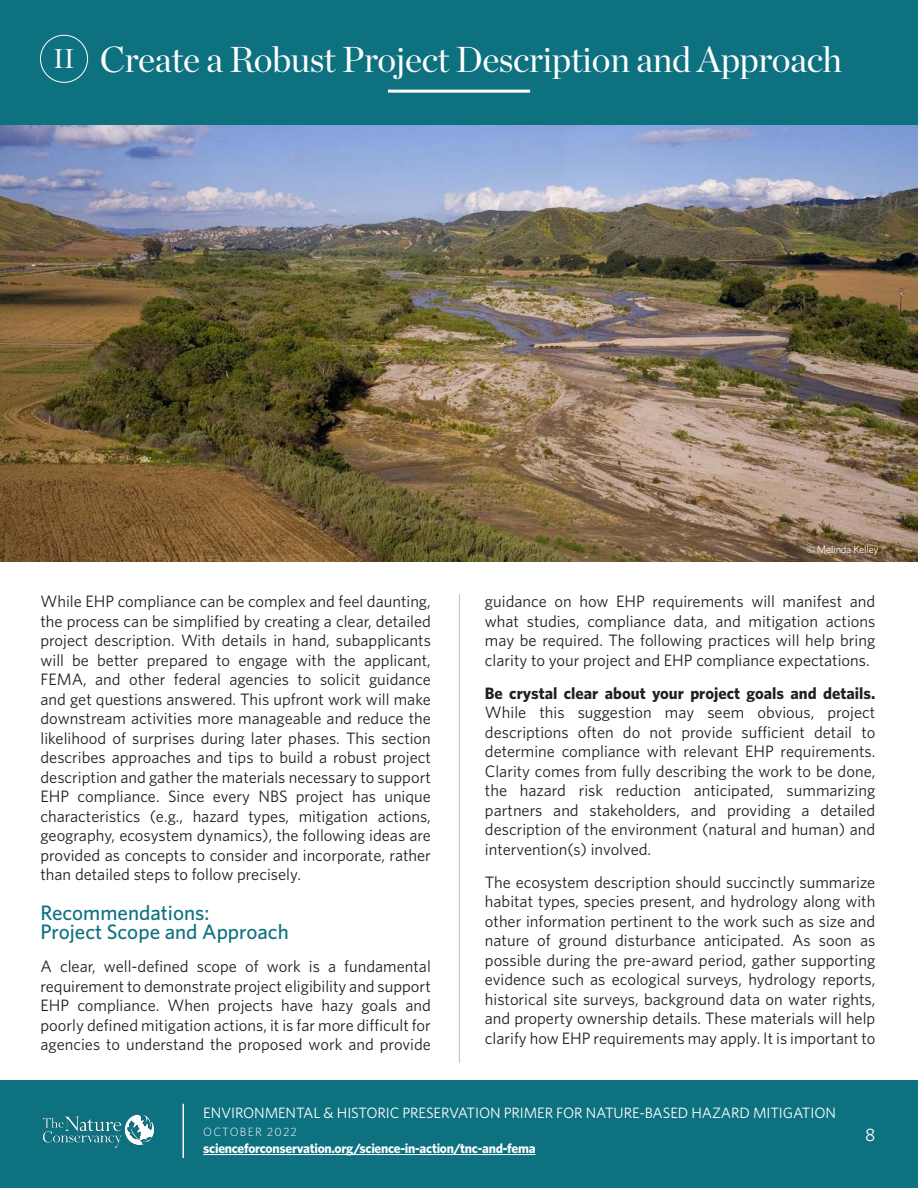
<style>
.page{position:relative;width:918px;height:1188px;background:#fff}
.page>*{position:absolute;margin:0;border:0;box-sizing:border-box;transform-origin:0 0}
.t1{font:36px "Chronicle Display";letter-spacing:-.01em;color:#fff}
.t2{font:27px "Chronicle Display";color:#fff}
.t3{font:500 21px/19.5px "Whitney";color:#0d7180}
.t4{font:18px "Whitney";color:#fff}
.t5{font:16.5px/19.5px "Whitney";color:#231f20;text-align:justify}
.t6{font:15px "Whitney";letter-spacing:-.01em;color:#fff}
.t7{font:700 13.5px "Whitney";letter-spacing:-.02em;color:#fff}
.t8{font:300 12px "Whitney";letter-spacing:.1em;color:#fff}
.t9{font:10.5px "Whitney";letter-spacing:-.02em;color:#fff}
.s1{font-weight:700}
</style>
<div class="page">
<div style="left:0;top:1080px;width:918px;height:108px;background:#0d7180"></div>
<img style="left:43px;top:1115px;width:111px;height:32px">
<hr style="left:183px;top:1104px;width:1px;height:54px;background:#fff">
<hr style="left:203px;top:1154px;width:333px;height:1px;background:#fff">
<img style="left:0;top:124px;width:918px;height:438px">
<hr style="left:459px;top:594px;width:1px;height:469px;background:#bcbdc0">
<div style="left:0;top:0;width:918px;height:124px;background:#0d7180"></div>
<hr style="left:388px;top:90px;width:142px;height:3px;background:#fff">
<div style="left:40px;top:35px;width:48px;height:48px;border:1px solid #fff;border-radius:50%"></div>
<p class="t2" style="left:53px;top:38px;width:23px">II</p>
<p class="t1" style="left:100px;top:32px;width:744px">Create a Robust Project Description and Approach</p>
<p class="t5" style="left:40px;top:591px;width:392px">While EHP compliance can be complex and feel daunting, the process can be simplified by creating a clear, detailed project description. With details in hand, subapplicants will be better prepared to engage with the applicant, FEMA, and other federal agencies to solicit guidance and get questions answered. This upfront work will make downstream activities more manageable and reduce the likelihood of surprises during later phases. This section describes approaches and tips to build a robust project description and gather the materials necessary to support EHP compliance. Since every NBS project has unique characteristics (e.g., hazard types, mitigation actions, geography, ecosystem dynamics), the following ideas are provided as concepts to consider and incorporate, rather than detailed steps to follow precisely.</p>
<p class="t3" style="left:40px;top:902px;width:250px">Recommendations:<br>Project Scope and Approach</p>
<p class="t5" style="left:40px;top:957px;width:392px">A clear, well-defined scope of work is a fundamental requirement to demonstrate project eligibility and support EHP compliance. When projects have hazy goals and poorly defined mitigation actions, it is far more difficult for agencies to understand the proposed work and provide</p>
<p class="t9" style="left:807px;top:542px;width:74px">© Melinda Kelley</p>
<p class="t5" style="left:485px;top:591px;width:392px">guidance on how EHP requirements will manifest and what studies, compliance data, and mitigation actions may be required. The following practices will help bring clarity to your project and EHP compliance expectations.</p>
<p class="t5" style="left:485px;top:683px;width:392px"><span class="s1">Be crystal clear about your project goals and details.<br></span>While this suggestion may seem obvious, project descriptions often do not provide sufficient detail to determine compliance with relevant EHP requirements.<br>Clarity comes from fully describing the work to be done, the hazard risk reduction anticipated, summarizing partners and stakeholders, and providing a detailed description of the environment (natural and human) and intervention(s) involved.</p>
<p class="t5" style="left:485px;top:872px;width:392px">The ecosystem description should succinctly summarize habitat types, species present, and hydrology along with other information pertinent to the work such as size and nature of ground disturbance anticipated. As soon as possible during the pre-award period, gather supporting evidence such as ecological surveys, hydrology reports, historical site surveys, background data on water rights, and property ownership details. These materials will help clarify how EHP requirements may apply. It is important to</p>
<p class="t6" style="left:203px;top:1103px;width:634px">ENVIRONMENTAL &amp; HISTORIC PRESERVATION PRIMER FOR NATURE-BASED HAZARD MITIGATION</p>
<p class="t8" style="left:203px;top:1124px;width:95px">OCTOBER 2022</p>
<p class="t7" style="left:203px;top:1140px;width:334px">scienceforconservation.org/science-in-action/tnc-and-fema</p>
<p class="t4" style="left:865px;top:1123px;width:12px">8</p>
</div>
